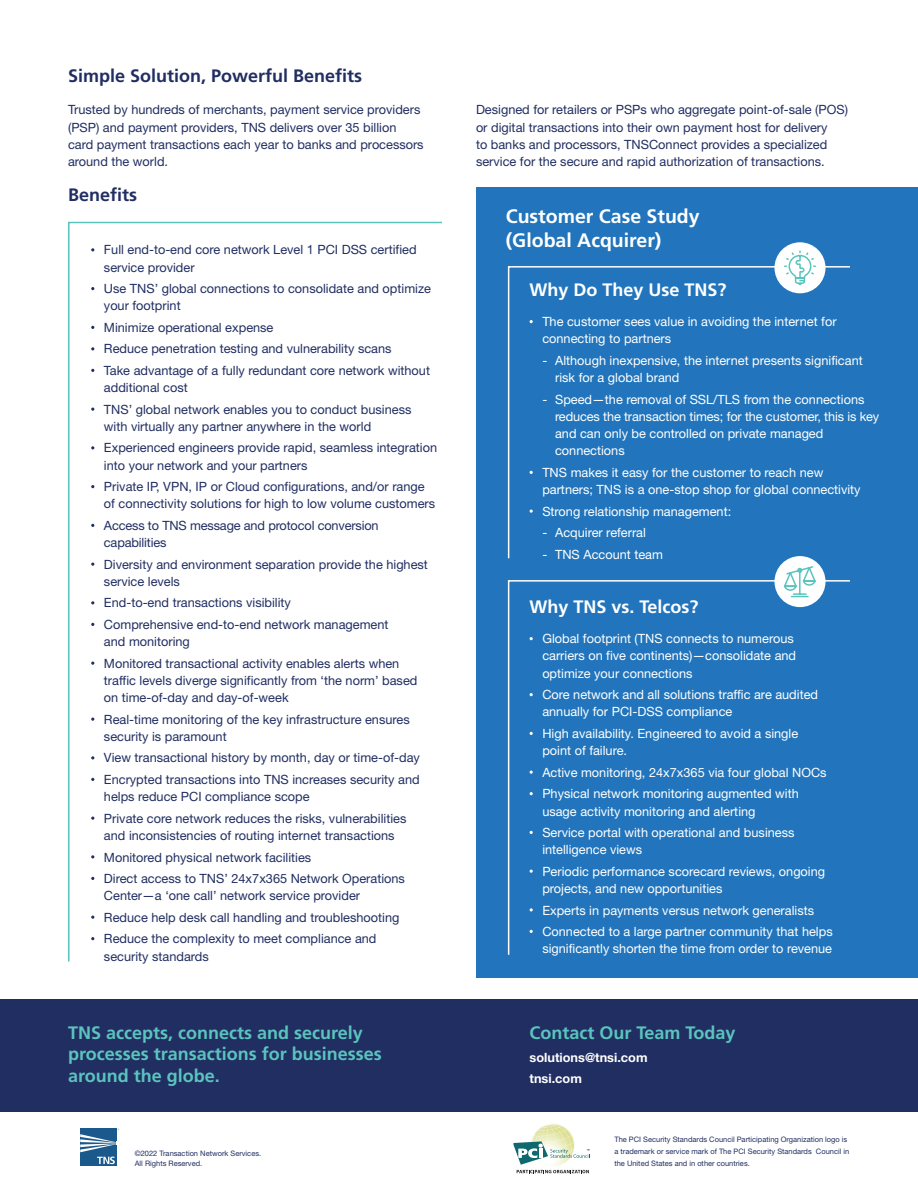
<style>
.page{position:relative;width:918px;height:1188px;background:#fff}
.page>*{position:absolute;margin:0;border:0;box-sizing:border-box;transform-origin:0 0}
.t1{font:700 19.5px/23.4px "Frutiger LT Std";color:#fff}
.t2{font:700 18px/21.6px "Frutiger LT Std";color:#5ac4bd}
.t3{font:700 18px "Frutiger LT Std";color:#212e62}
.t4{font:700 18px "Frutiger LT Std";color:#fff}
.t5{font:12.75px/17.2px "Helvetica Neue LT Std";color:#212e62}
.t6{font:12.75px/17.2px "Helvetica Neue LT Std";color:#fff}
.t7{font:700 12.75px "Helvetica Neue LT Std";color:#fff}
.t8{font:7.5px/12px "Helvetica Neue LT Std";color:#212e62}
</style>
<div class="page">
<div style="left:476px;top:187px;width:442px;height:791px;background:#2275bc"></div>
<svg style="left:507px;top:266px;width:343px;height:294px"></svg>
<div style="left:0;top:999px;width:918px;height:113px;background:#212e62"></div>
<svg style="left:68px;top:221px;width:374px;height:741px"></svg>
<svg style="left:91px;top:855px;width:3px;height:4px"></svg>
<div style="left:80px;top:1129px;width:37px;height:37px;background:#1b588c"></div>
<svg style="left:80px;top:1129px;width:39px;height:35px"></svg>
<svg style="left:513px;top:1123px;width:77px;height:50px"></svg>
<svg style="left:507px;top:580px;width:343px;height:375px"></svg>
<svg style="left:530px;top:908px;width:3px;height:4px"></svg>
<div style="left:774px;top:556px;width:52px;height:51px;background:#fff;border-radius:50%"></div>
<div style="left:774px;top:242px;width:52px;height:51px;background:#fff;border-radius:50%"></div>
<svg style="left:784px;top:566px;width:32px;height:32px"></svg>
<svg style="left:784px;top:250px;width:32px;height:35px"></svg>
<p class="t3" style="left:68px;top:65px;width:296px">Simple Solution, Powerful Benefits</p>
<p class="t5" style="left:68px;top:101px;width:357px">Trusted by hundreds of merchants, payment service providers (PSP) and payment providers, TNS delivers over 35 billion card payment transactions each year to banks and processors around the world.</p>
<p class="t5" style="left:476px;top:101px;width:374px">Designed for retailers or PSPs who aggregate point-of-sale (POS) or digital transactions into their own payment host for delivery<br>to banks and processors, TNSConnect provides a specialized service for the secure and rapid authorization of transactions.</p>
<p class="t3" style="left:68px;top:184px;width:71px">Benefits</p>
<p class="t5" style="left:104px;top:241px;width:314px">Full end-to-end core network Level 1 PCI DSS certified service provider</p>
<p class="t5" style="left:104px;top:280px;width:329px">Use TNS’ global connections to consolidate and optimize your footprint</p>
<p class="t5" style="left:104px;top:319px;width:171px">Minimize operational expense</p>
<p class="t5" style="left:104px;top:340px;width:289px">Reduce penetration testing and vulnerability scans</p>
<p class="t5" style="left:104px;top:362px;width:328px">Take advantage of a fully redundant core network without additional cost</p>
<p class="t5" style="left:104px;top:400px;width:309px">TNS’ global network enables you to conduct business with virtually any partner anywhere in the world</p>
<p class="t5" style="left:104px;top:439px;width:335px">Experienced engineers provide rapid, seamless integration into your network and your partners</p>
<p class="t5" style="left:104px;top:478px;width:333px">Private IP, VPN, IP or Cloud configurations, and/or range of connectivity solutions for high to low volume customers</p>
<p class="t5" style="left:104px;top:517px;width:276px">Access to TNS message and protocol conversion capabilities</p>
<p class="t5" style="left:104px;top:555px;width:326px">Diversity and environment separation provide the highest service levels</p>
<p class="t5" style="left:104px;top:594px;width:189px">End-to-end transactions visibility</p>
<p class="t5" style="left:104px;top:616px;width:286px">Comprehensive end-to-end network management and monitoring</p>
<p class="t5" style="left:104px;top:654px;width:315px">Monitored transactional activity enables alerts when traffic levels diverge significantly from ‘the norm’ based on time-of-day and day-of-week</p>
<p class="t5" style="left:104px;top:710px;width:307px">Real-time monitoring of the key infrastructure ensures security is paramount</p>
<p class="t5" style="left:104px;top:749px;width:317px">View transactional history by month, day or time-of-day</p>
<p class="t5" style="left:104px;top:771px;width:317px">Encrypted transactions into TNS increases security and helps reduce PCI compliance scope</p>
<p class="t5" style="left:104px;top:809px;width:304px">Private core network reduces the risks, vulnerabilities and inconsistencies of routing internet transactions</p>
<p class="t5" style="left:104px;top:848px;width:209px">Monitored physical network facilities</p>
<p class="t5" style="left:104px;top:870px;width:303px">Direct access to TNS’ 24x7x365 Network Operations<br>Center—a ‘one call’ network service provider</p>
<p class="t5" style="left:104px;top:908px;width:297px">Reduce help desk call handling and troubleshooting</p>
<p class="t5" style="left:104px;top:930px;width:274px">Reduce the complexity to meet compliance and security standards</p>
<p class="t1" style="left:506px;top:205px;width:195px">Customer Case Study (Global Acquirer)</p>
<p class="t4" style="left:530px;top:279px;width:199px">Why Do They Use TNS?</p>
<p class="t6" style="left:542px;top:313px;width:296px">The customer sees value in avoiding the internet for connecting to partners</p>
<p class="t6" style="left:555px;top:352px;width:309px;text-indent:-13px">- Although inexpensive, the internet presents significant risk for a global brand</p>
<p class="t6" style="left:555px;top:390px;width:326px;text-indent:-13px">- Speed—the removal of SSL/TLS from the connections reduces the transaction times; for the customer, this is key and can only be controlled on private managed connections</p>
<p class="t6" style="left:542px;top:464px;width:320px">TNS makes it easy for the customer to reach new partners; TNS is a one-stop shop for global connectivity</p>
<p class="t6" style="left:542px;top:502px;width:190px">Strong relationship management:</p>
<p class="t6" style="left:542px;top:524px;width:105px">- Acquirer referral</p>
<p class="t6" style="left:542px;top:545px;width:122px">- TNS Account team</p>
<p class="t4" style="left:530px;top:596px;width:171px">Why TNS vs. Telcos?</p>
<p class="t6" style="left:542px;top:630px;width:255px">Global footprint (TNS connects to numerous carriers on five continents)—consolidate and optimize your connections</p>
<p class="t6" style="left:542px;top:686px;width:277px">Core network and all solutions traffic are audited annually for PCI-DSS compliance</p>
<p class="t6" style="left:542px;top:725px;width:257px">High availability. Engineered to avoid a single point of failure.</p>
<p class="t6" style="left:542px;top:763px;width:286px">Active monitoring, 24x7x365 via four global NOCs</p>
<p class="t6" style="left:542px;top:785px;width:258px">Physical network monitoring augmented with usage activity monitoring and alerting</p>
<p class="t6" style="left:542px;top:824px;width:254px">Service portal with operational and business intelligence views</p>
<p class="t6" style="left:542px;top:862px;width:284px">Periodic performance scorecard reviews, ongoing projects, and new opportunities</p>
<p class="t6" style="left:542px;top:901px;width:273px">Experts in payments versus network generalists</p>
<p class="t6" style="left:542px;top:923px;width:292px">Connected to a large partner community that helps significantly shorten the time from order to revenue</p>
<p class="t2" style="left:68px;top:1022px;width:315px">TNS accepts, connects and securely processes transactions for businesses around the globe.</p>
<p class="t2" style="left:530px;top:1022px;width:208px">Contact Our Team Today</p>
<p class="t7" style="left:530px;top:1050px;width:120px">solutions@tnsi.com</p>
<p class="t7" style="left:530px;top:1070px;width:54px">tnsi.com</p>
<p class="t8" style="left:135px;top:1147px;width:128px">©2022 Transaction Network Services.</p>
<p class="t8" style="left:135px;top:1157px;width:69px">All Rights Reserved.</p>
<p class="t8" style="left:614px;top:1133px;width:236px">The PCI Security Standards Council Participating Organization logo is a trademark or service mark of The PCI Security Standards Council in the United States and in other countries.</p>
</div>
